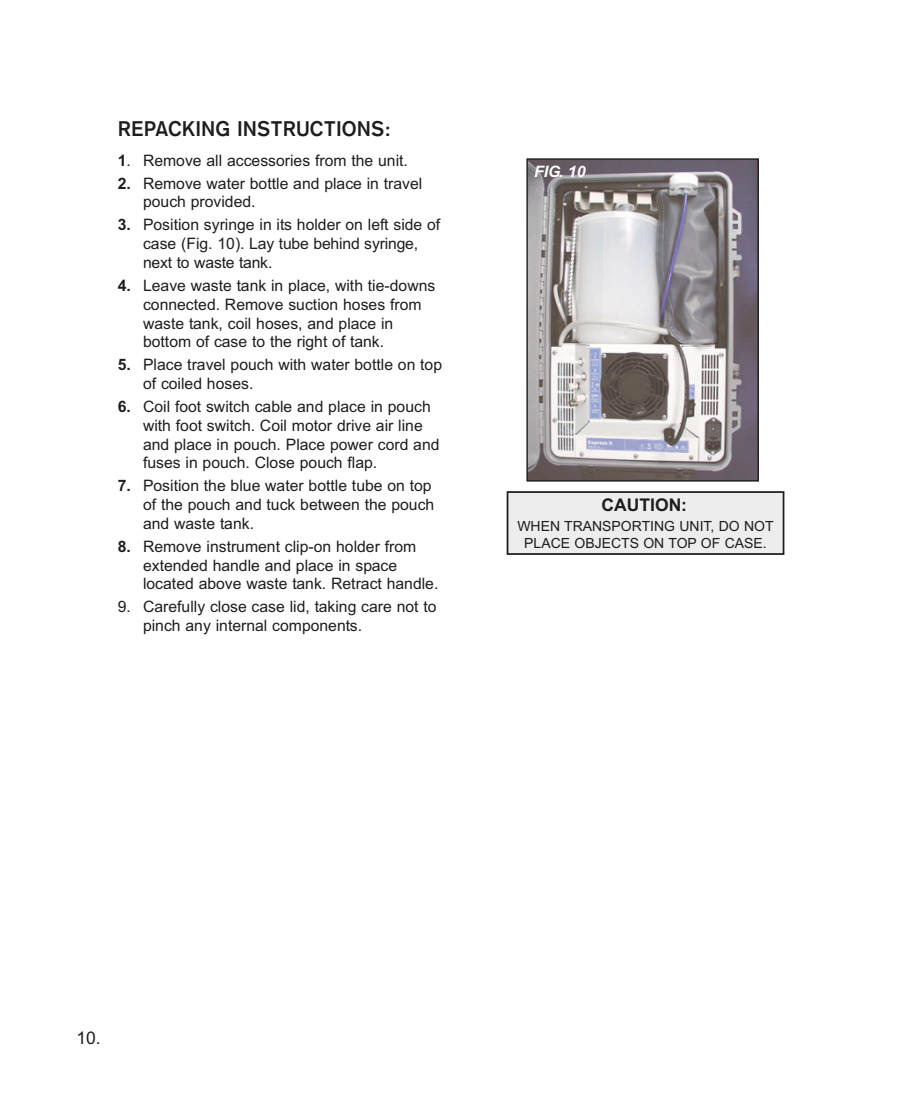
<style>
.page{position:relative;width:914px;height:1103px;background:#fff}
.page>*{position:absolute;margin:0;border:0;box-sizing:border-box;transform-origin:0 0}
.t1{font:21px "Gothic 725 BT Bold A";color:#1d1d1b}
.t2{font:700 17.5px "Arial";color:#1d1d1b}
.t3{font:17.5px "Arial";color:#1d1d1b}
.t4{font:15.75px/18.9px "Arial";color:#1d1d1b}
.t5{font:italic 700 15.75px "Arial";color:#fff}
.t6{font:14px/16.8px "Arial";color:#1d1d1b;text-align:center}
.s1{font-weight:700}
</style>
<div class="page">
<img style="left:528px;top:160px;width:228px;height:319px">
<div style="left:526px;top:158px;width:232px;height:323px;border:1px solid #1d1d1b"></div>
<div style="left:507px;top:492px;width:276px;height:62px;background:#ededed"></div>
<div style="left:506px;top:491px;width:278px;height:64px;border:2px solid #1d1d1b"></div>
<h1 class="t1" style="left:118px;top:116px;width:275px">REPACKING INSTRUCTIONS:</h1>
<p class="t4" style="left:118px;top:151px;width:291px"><span class="s1">1</span>. Remove all accessories from the unit.</p>
<p class="t4" style="left:143px;top:174px;width:281px;text-indent:-25px"><span class="s1">2.</span> Remove water bottle and place in travel pouch provided.</p>
<p class="t4" style="left:143px;top:215px;width:299px;text-indent:-25px"><span class="s1">3.</span> Position syringe in its holder on left side of case (Fig. 10). Lay tube behind syringe, next to waste tank.</p>
<p class="t4" style="left:143px;top:276px;width:294px;text-indent:-25px"><span class="s1">4.</span> Leave waste tank in place, with tie-downs connected. Remove suction hoses from waste tank, coil hoses, and place in bottom of case to the right of tank.</p>
<p class="t4" style="left:143px;top:355px;width:300px;text-indent:-25px"><span class="s1">5.</span> Place travel pouch with water bottle on top of coiled hoses.</p>
<p class="t4" style="left:143px;top:397px;width:298px;text-indent:-25px"><span class="s1">6.</span> Coil foot switch cable and place in pouch with foot switch. Coil motor drive air line and place in pouch. Place power cord and fuses in pouch. Close pouch flap.</p>
<p class="t4" style="left:143px;top:476px;width:293px;text-indent:-25px"><span class="s1">7.</span> Position the blue water bottle tube on top of the pouch and tuck between the pouch and waste tank.</p>
<p class="t4" style="left:143px;top:536px;width:297px;text-indent:-25px"><span class="s1">8.</span> Remove instrument clip-on holder from extended handle and place in space located above waste tank. Retract handle.</p>
<p class="t4" style="left:143px;top:597px;width:295px;text-indent:-25px">9. Carefully close case lid, taking care not to pinch any internal components.</p>
<p class="t5" style="left:534px;top:162px;width:53px">FIG. 10</p>
<p class="t2" style="left:601px;top:495px;width:87px">CAUTION:</p>
<p class="t6" style="left:517px;top:518px;width:258px">WHEN TRANSPORTING UNIT, DO NOT<br>PLACE OBJECTS ON TOP OF CASE.</p>
<p class="t3" style="left:76px;top:1028px;width:26px">10.</p>
</div>
